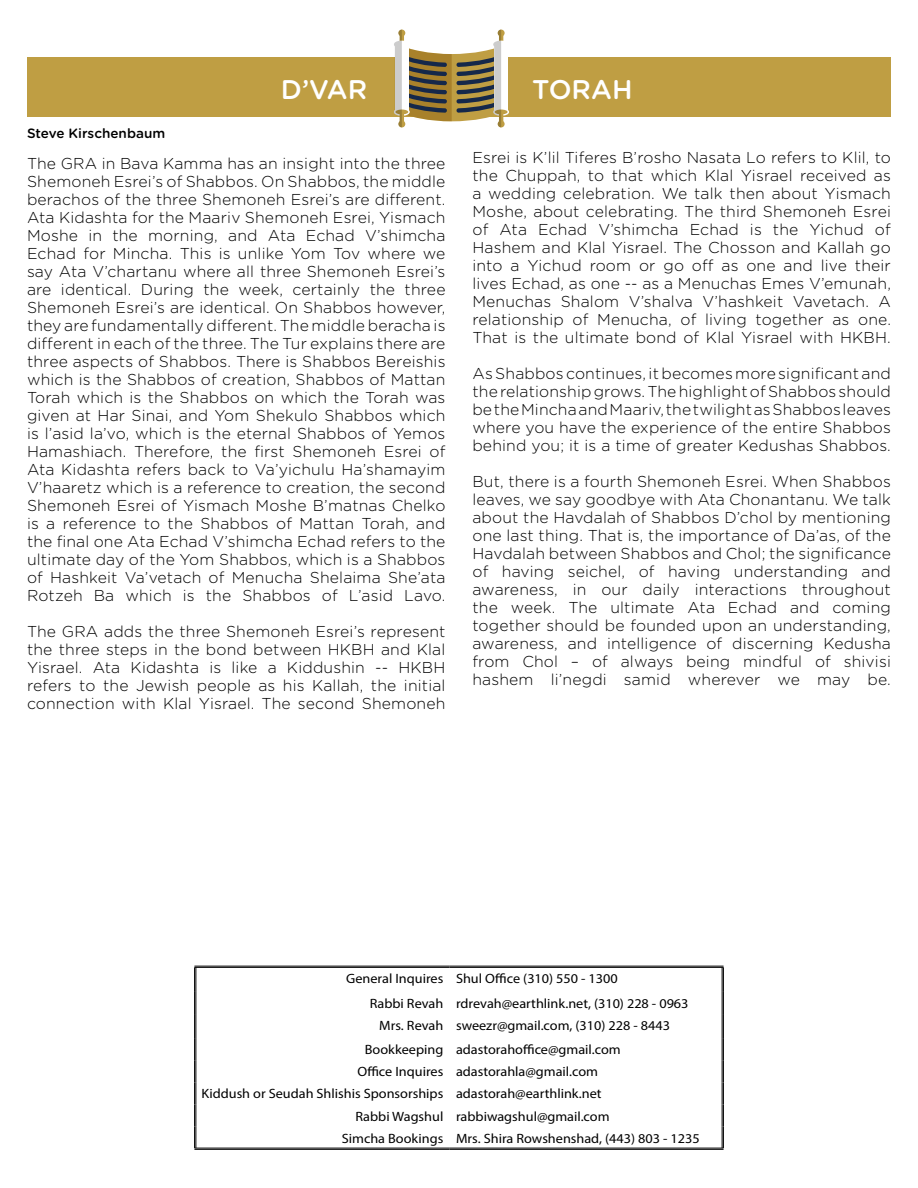
<style>
.page{position:relative;width:918px;height:1188px;background:#fff}
.page>*{position:absolute;margin:0;border:0;box-sizing:border-box;transform-origin:0 0}
.t1{font:500 27px "Gotham Rounded";color:#fff}
.t2{font:300 15.75px/18px "Gotham Rounded";letter-spacing:.01em;color:#000;text-align:justify}
.t3{font:13.5px/25.2px "Myriad Pro";color:#000;scale:1.05 1}
.t4{font:500 13.5px "Gotham Rounded";color:#000}
</style>
<div class="page">
<div style="left:27px;top:57px;width:864px;height:59px;background:#bf9e43"></div>
<svg style="left:394px;top:30px;width:115px;height:97px"></svg>
<hr style="left:194px;top:966px;width:256px;height:1px;background:#000">
<hr style="left:194px;top:967px;width:256px;height:1px;background:#000">
<hr style="left:450px;top:966px;width:274px;height:1px;background:#000">
<hr style="left:450px;top:967px;width:274px;height:1px;background:#000">
<hr style="left:194px;top:1148px;width:256px;height:1px;background:#000">
<hr style="left:194px;top:1149px;width:256px;height:1px;background:#000">
<hr style="left:450px;top:1148px;width:274px;height:1px;background:#000">
<hr style="left:450px;top:1149px;width:274px;height:1px;background:#000">
<svg style="left:194px;top:967px;width:3px;height:181px"></svg>
<svg style="left:722px;top:967px;width:2px;height:181px"></svg>
<p class="t4" style="left:27px;top:124px;width:140px">Steve Kirschenbaum</p>
<h1 class="t1" style="left:281px;top:70px;width:88px">D’VAR</h1>
<h1 class="t1" style="left:532px;top:70px;width:102px">TORAH</h1>
<p class="t2" style="left:27px;top:154px;width:420px">The GRA in Bava Kamma has an insight into the three Shemoneh Esrei’s of Shabbos. On Shabbos, the middle berachos of the three Shemoneh Esrei’s are different.<br>Ata Kidashta for the Maariv Shemoneh Esrei, Yismach Moshe in the morning, and Ata Echad V’shimcha Echad for Mincha. This is unlike Yom Tov where we say Ata V’chartanu where all three Shemoneh Esrei’s are identical. During the week, certainly the three Shemoneh Esrei’s are identical. On Shabbos however, they are fundamentally different. The middle beracha is different in each of the three. The Tur explains there are three aspects of Shabbos. There is Shabbos Bereishis which is the Shabbos of creation, Shabbos of Mattan Torah which is the Shabbos on which the Torah was given at Har Sinai, and Yom Shekulo Shabbos which is l’asid la’vo, which is the eternal Shabbos of Yemos Hamashiach. Therefore, the first Shemoneh Esrei of Ata Kidashta refers back to Va’yichulu Ha’shamayim V’haaretz which is a reference to creation, the second Shemoneh Esrei of Yismach Moshe B’matnas Chelko is a reference to the Shabbos of Mattan Torah, and the final one Ata Echad V’shimcha Echad refers to the ultimate day of the Yom Shabbos, which is a Shabbos of Hashkeit Va’vetach of Menucha Shelaima She’ata Rotzeh Ba which is the Shabbos of L’asid Lavo.</p>
<p class="t2" style="left:27px;top:622px;width:420px">The GRA adds the three Shemoneh Esrei’s represent the three steps in the bond between HKBH and Klal Yisrael. Ata Kidashta is like a Kiddushin -- HKBH refers to the Jewish people as his Kallah, the initial connection with Klal Yisrael. The second Shemoneh</p>
<p class="t2" style="left:472px;top:148px;width:420px">Esrei is K’lil Tiferes B’rosho Nasata Lo refers to Klil, to the Chuppah, to that which Klal Yisrael received as a wedding celebration. We talk then about Yismach Moshe, about celebrating. The third Shemoneh Esrei of Ata Echad V’shimcha Echad is the Yichud of Hashem and Klal Yisrael. The Chosson and Kallah go into a Yichud room or go off as one and live their lives Echad, as one -- as a Menuchas Emes V’emunah, Menuchas Shalom V’shalva V’hashkeit Vavetach. A relationship of Menucha, of living together as one.<br>That is the ultimate bond of Klal Yisrael with HKBH.</p>
<p class="t2" style="left:472px;top:364px;width:420px">As Shabbos continues, it becomes more significant and the relationship grows. The highlight of Shabbos should be the Mincha and Maariv, the twilight as Shabbos leaves where you have the experience of the entire Shabbos behind you; it is a time of greater Kedushas Shabbos.</p>
<p class="t2" style="left:472px;top:472px;width:420px">But, there is a fourth Shemoneh Esrei. When Shabbos leaves, we say goodbye with Ata Chonantanu. We talk about the Havdalah of Shabbos D’chol by mentioning one last thing. That is, the importance of Da’as, of the Havdalah between Shabbos and Chol; the significance of having seichel, of having understanding and awareness, in our daily interactions throughout the week. The ultimate Ata Echad and coming together should be founded upon an understanding, awareness, and intelligence of discerning Kedusha from Chol – of always being mindful of shivisi hashem li’negdi samid wherever we may be.</p>
<p class="t3" style="left:370px;top:966px;width:305px;text-indent:-24px">General Inquires Shul Office (310) 550 - 1300<br>Rabbi Revah rdrevah@earthlink.net, (310) 228 - 0963</p>
<p class="t3" style="left:365px;top:1013px;width:292px;line-height:24px;text-indent:14px">Mrs. Revah sweezr@gmail.com, (310) 228 - 8443<br>Bookkeeping adastorahoffice@gmail.com</p>
<p class="t3" style="left:357px;top:1059px;width:231px">Office Inquires adastorahla@gmail.com</p>
<p class="t3" style="left:202px;top:1081px;width:382px">Kiddush or Seudah Shlishis Sponsorships adastorah@earthlink.net</p>
<p class="t3" style="left:355px;top:1103px;width:244px">Rabbi Wagshul rabbiwagshul@gmail.com</p>
<p class="t3" style="left:342px;top:1125px;width:342px">Simcha Bookings Mrs. Shira Rowshenshad, (443) 803 - 1235</p>
</div>
